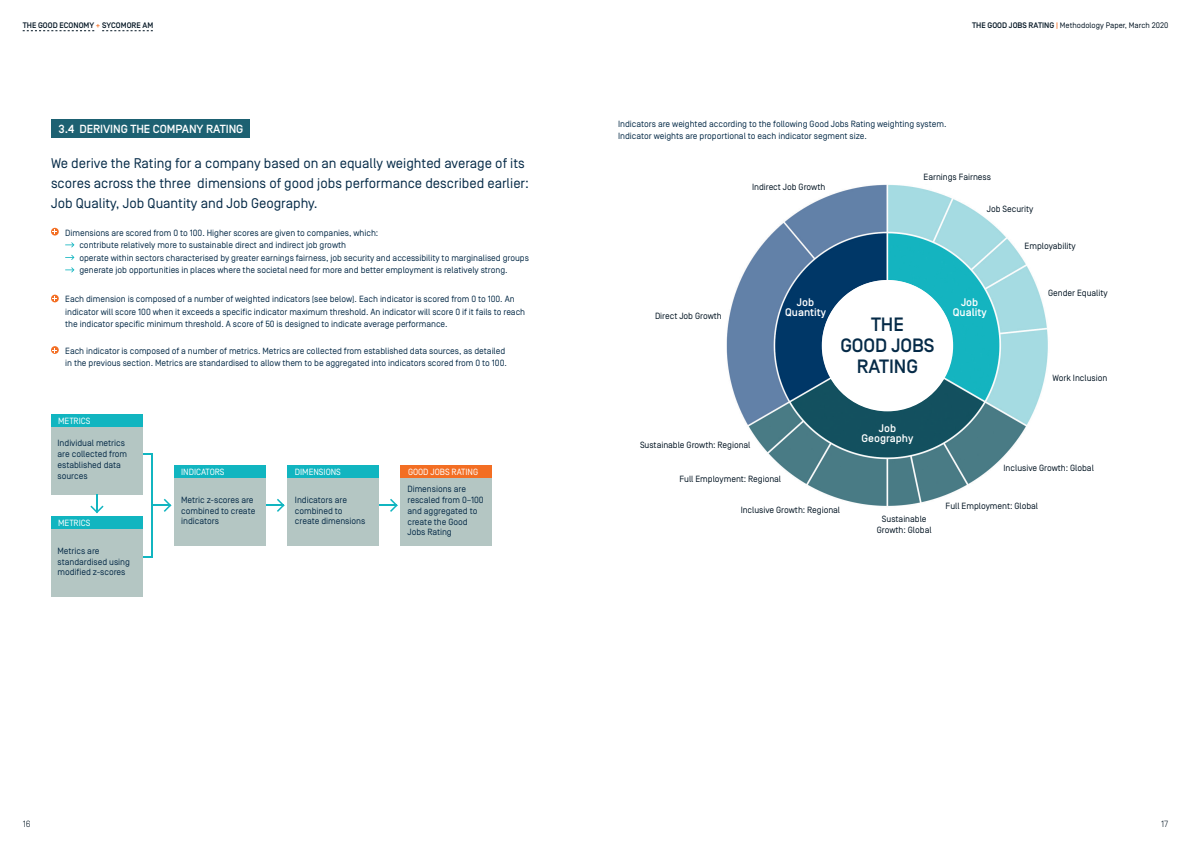
<style>
.page{position:relative;width:1191px;height:842px;background:#fff}
.page>*{position:absolute;margin:0;border:0;box-sizing:border-box;transform-origin:0 0}
.t1{font:500 19.3px/21.2px "Simplon Norm";letter-spacing:-.005em;color:#052a47;text-align:center}
.t2{font:14px/20px "Simplon Norm";color:#052a47}
.t3{font:500 11.8px "Simplon Norm";letter-spacing:-.005em;color:#fff}
.t4{font:500 11px/10px "Simplon Norm";color:#fff;text-align:center}
.t5{font:9px/10.8px "Simplon Norm";letter-spacing:-.005em;color:#052a47}
.t6{font:9px/10.8px "Simplon Norm";letter-spacing:-.005em;color:#001321;text-align:center}
.t7{font:9px "Simplon Norm";letter-spacing:-.005em;color:#fff}
.t8{font:300 9px "Simplon Norm";color:#001321}
.t9{font:8px "Simplon Norm";color:#001321}
.t10{font:500 8px "Simplon Norm";color:#001321}
.s1{color:#f36e23}
.s2{font-weight:500}
.s3{font-weight:500;color:#f36e23}
</style>
<div class="page">
<svg style="left:23px;top:30px;width:71px;height:1px"></svg>
<svg style="left:102px;top:30px;width:51px;height:1px"></svg>
<svg style="left:51px;top:228px;width:8px;height:8px"></svg>
<svg style="left:53px;top:229px;width:4px;height:5px"></svg>
<svg style="left:65px;top:242px;width:9px;height:6px"></svg>
<svg style="left:65px;top:255px;width:9px;height:5px"></svg>
<svg style="left:65px;top:267px;width:9px;height:6px"></svg>
<svg style="left:51px;top:295px;width:8px;height:7px"></svg>
<svg style="left:51px;top:346px;width:8px;height:8px"></svg>
<svg style="left:53px;top:348px;width:4px;height:4px"></svg>
<div style="left:51px;top:119px;width:199px;height:19px;background:#1d6172"></div>
<img style="left:721px;top:180px;width:332px;height:331px;border-radius:166px">
<div style="left:821px;top:280px;width:132px;height:131px;background:#fff;border-radius:50%"></div>
<div style="left:287px;top:478px;width:92px;height:68px;background:#b4c6c3"></div>
<div style="left:287px;top:465px;width:92px;height:13px;background:#11b5c0"></div>
<div style="left:174px;top:478px;width:92px;height:68px;background:#b4c6c3"></div>
<div style="left:174px;top:465px;width:92px;height:13px;background:#11b5c0"></div>
<div style="left:400px;top:478px;width:92px;height:68px;background:#b4c6c3"></div>
<div style="left:400px;top:465px;width:92px;height:13px;background:#f36e23"></div>
<div style="left:51px;top:427px;width:92px;height:68px;background:#b4c6c3"></div>
<div style="left:51px;top:414px;width:92px;height:13px;background:#11b5c0"></div>
<div style="left:51px;top:529px;width:92px;height:68px;background:#b4c6c3"></div>
<div style="left:51px;top:516px;width:92px;height:13px;background:#11b5c0"></div>
<svg style="left:90px;top:495px;width:14px;height:18px"></svg>
<svg style="left:266px;top:499px;width:18px;height:13px"></svg>
<svg style="left:153px;top:499px;width:18px;height:13px"></svg>
<svg style="left:143px;top:453px;width:8px;height:2px"></svg>
<svg style="left:143px;top:556px;width:8px;height:2px"></svg>
<hr style="left:151px;top:453px;width:2px;height:105px;background:#11b5c0">
<svg style="left:379px;top:499px;width:19px;height:13px"></svg>
<p class="t10" style="left:23px;top:21px;width:132px">THE GOOD ECONOMY <span class="s1">+</span> SYCOMORE AM</p>
<p class="t9" style="left:972px;top:21px;width:198px"><span class="s2">THE GOOD JOBS RATING</span> <span class="s3">|</span> Methodology Paper, March 2020</p>
<h3 class="t3" style="left:59px;top:123px;width:186px">3.4 DERIVING THE COMPANY RATING</h3>
<h2 class="t2" style="left:51px;top:153px;width:479px">We derive the Rating for a company based on an equally weighted average of its scores across the three dimensions of good jobs performance described earlier:<br>Job Quality, Job Quantity and Job Geography.</h2>
<p class="t5" style="left:79px;top:226px;width:451px;line-height:12.5px;text-indent:-14px">Dimensions are scored from 0 to 100. Higher scores are given to companies, which:<br>contribute relatively more to sustainable direct and indirect job growth<br>operate within sectors characterised by greater earnings fairness, job security and accessibility to marginalised groups generate job opportunities in places where the societal need for more and better employment is relatively strong.</p>
<p class="t5" style="left:65px;top:293px;width:461px;line-height:12.5px">Each dimension is composed of a number of weighted indicators (see below). Each indicator is scored from 0 to 100. An indicator will score 100 when it exceeds a specific indicator maximum threshold. An indicator will score 0 if it fails to reach the indicator specific minimum threshold. A score of 50 is designed to indicate average performance.</p>
<p class="t5" style="left:65px;top:345px;width:443px;line-height:12.5px">Each indicator is composed of a number of metrics. Metrics are collected from established data sources, as detailed in the previous section. Metrics are standardised to allow them to be aggregated into indicators scored from 0 to 100.</p>
<p class="t7" style="left:58px;top:416px;width:34px">METRICS</p>
<p class="t5" style="left:58px;top:438px;width:71px">Individual metrics are collected from established data sources</p>
<p class="t7" style="left:58px;top:518px;width:34px">METRICS</p>
<p class="t5" style="left:58px;top:545px;width:74px">Metrics are standardised using modified z-scores</p>
<p class="t7" style="left:181px;top:467px;width:45px">INDICATORS</p>
<p class="t5" style="left:181px;top:494px;width:76px">Metric z-scores are combined to create indicators</p>
<p class="t7" style="left:295px;top:467px;width:47px">DIMENSIONS</p>
<p class="t5" style="left:295px;top:494px;width:72px">Indicators are combined to create dimensions</p>
<p class="t7" style="left:408px;top:467px;width:72px">GOOD JOBS RATING</p>
<p class="t5" style="left:407px;top:484px;width:78px">Dimensions are rescaled from 0–100 and aggregated to create the Good<br>Jobs Rating</p>
<p class="t5" style="left:618px;top:118px;width:330px;line-height:12.5px">Indicators are weighted according to the following Good Jobs Rating weighting system.<br>Indicator weights are proportional to each indicator segment size.</p>
<p class="t6" style="left:655px;top:310px;width:68px">Direct Job Growth</p>
<p class="t6" style="left:752px;top:181px;width:75px">Indirect Job Growth</p>
<p class="t6" style="left:923px;top:172px;width:69px">Earnings Fairness</p>
<p class="t6" style="left:986px;top:204px;width:48px">Job Security</p>
<p class="t4" style="left:785px;top:298px;width:42px">Job<br>Quantity</p>
<p class="t4" style="left:952px;top:298px;width:35px">Job<br>Quality</p>
<h1 class="t1" style="left:840px;top:314px;width:96px">THE<br>GOOD JOBS<br>RATING</h1>
<p class="t6" style="left:1024px;top:241px;width:53px">Employability</p>
<p class="t6" style="left:1048px;top:288px;width:61px">Gender Equality</p>
<p class="t6" style="left:1052px;top:373px;width:56px">Work Inclusion</p>
<p class="t6" style="left:640px;top:440px;width:112px">Sustainable Growth: Regional</p>
<p class="t6" style="left:679px;top:473px;width:103px">Full Employment: Regional</p>
<p class="t6" style="left:740px;top:505px;width:101px">Inclusive Growth: Regional</p>
<p class="t4" style="left:861px;top:424px;width:53px">Job<br>Geography</p>
<p class="t6" style="left:877px;top:514px;width:56px">Sustainable<br>Growth: Global</p>
<p class="t6" style="left:1003px;top:462px;width:92px">Inclusive Growth: Global</p>
<p class="t6" style="left:945px;top:501px;width:94px">Full Employment: Global</p>
<p class="t8" style="left:23px;top:819px;width:9px">16</p>
<p class="t8" style="left:1161px;top:819px;width:9px">17</p>
</div>
